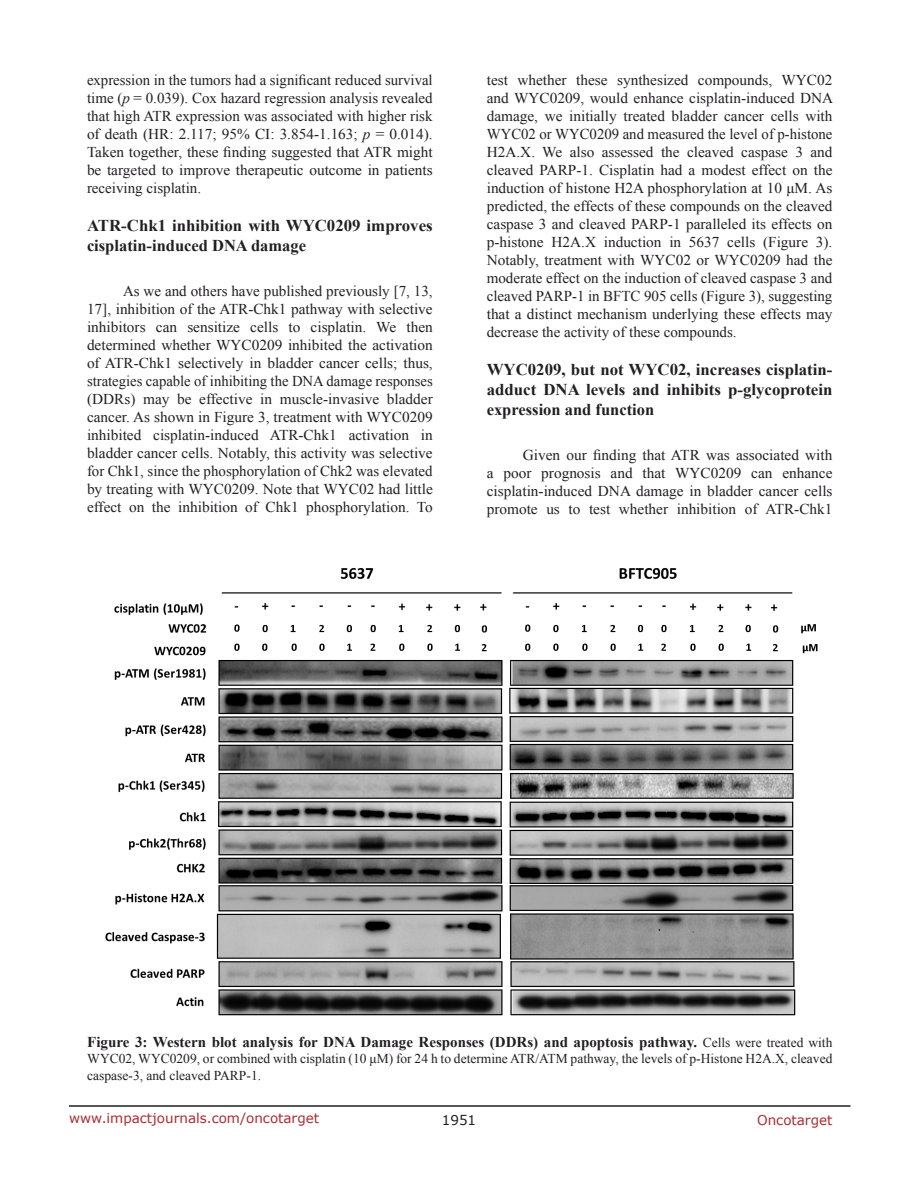
<style>
.page{position:relative;width:918px;height:1188px;background:#fff}
.page>*{position:absolute;margin:0;border:0;box-sizing:border-box;transform-origin:0 0}
.SubHeading{font:700 16.5px/19.8px "Times New Roman";color:#221f22}
.BodyText{font:15px/18px "Times New Roman";color:#221f22;text-align:justify}
.FigureText{font:700 15px "Times New Roman";color:#221f22}
.FigureText-2{font:13.5px/16.2px "Times New Roman";color:#221f22}
.t1{font:13.5px "Verdana";color:#ac2b31}
.t2{font:13.5px "Verdana";color:#221f22}
.s1{font-style:italic}
.s2{font-weight:400;font-size:13.5px}
</style>
<div class="page">
<hr style="left:69px;top:1105px;width:781px;height:2px;background:#231f20">
<img style="left:105px;top:567px;width:713px;height:449px">
<p class="BodyText" style="left:87px;top:71px;width:347px">expression in the tumors had a significant reduced survival time (<span class="s1">p</span> = 0.039). Cox hazard regression analysis revealed that high ATR expression was associated with higher risk of death (HR: 2.117; 95% CI: 3.854-1.163; <span class="s1">p</span> = 0.014).<br>Taken together, these finding suggested that ATR might be targeted to improve therapeutic outcome in patients receiving cisplatin.</p>
<p class="SubHeading" style="left:87px;top:215px;width:347px">ATR-Chk1 inhibition with WYC0209 improves cisplatin-induced DNA damage</p>
<p class="BodyText" style="left:87px;top:282px;width:347px;text-indent:36px">As we and others have published previously [7, 13, 17], inhibition of the ATR-Chk1 pathway with selective inhibitors can sensitize cells to cisplatin. We then determined whether WYC0209 inhibited the activation of ATR-Chk1 selectively in bladder cancer cells; thus, strategies capable of inhibiting the DNA damage responses (DDRs) may be effective in muscle-invasive bladder cancer. As shown in Figure 3, treatment with WYC0209 inhibited cisplatin-induced ATR-Chk1 activation in bladder cancer cells. Notably, this activity was selective for Chk1, since the phosphorylation of Chk2 was elevated by treating with WYC0209. Note that WYC02 had little effect on the inhibition of Chk1 phosphorylation. To</p>
<p class="BodyText" style="left:487px;top:71px;width:348px">test whether these synthesized compounds, WYC02 and WYC0209, would enhance cisplatin-induced DNA damage, we initially treated bladder cancer cells with WYC02 or WYC0209 and measured the level of p-histone H2A.X. We also assessed the cleaved caspase 3 and cleaved PARP-1. Cisplatin had a modest effect on the induction of histone H2A phosphorylation at 10 μM. As predicted, the effects of these compounds on the cleaved caspase 3 and cleaved PARP-1 paralleled its effects on p-histone H2A.X induction in 5637 cells (Figure 3).<br>Notably, treatment with WYC02 or WYC0209 had the moderate effect on the induction of cleaved caspase 3 and cleaved PARP-1 in BFTC 905 cells (Figure 3), suggesting that a distinct mechanism underlying these effects may decrease the activity of these compounds.</p>
<p class="SubHeading" style="left:487px;top:359px;width:347px;text-align:justify">WYC0209, but not WYC02, increases cisplatin&shy;adduct DNA levels and inhibits p-glycoprotein expression and function</p>
<p class="BodyText" style="left:487px;top:446px;width:347px;text-indent:36px">Given our finding that ATR was associated with a poor prognosis and that WYC0209 can enhance cisplatin-induced DNA damage in bladder cancer cells promote us to test whether inhibition of ATR-Chk1</p>
<p class="FigureText" style="left:87px;top:1032px;width:747px">Figure 3: Western blot analysis for DNA Damage Responses (DDRs) and apoptosis pathway. <span class="s2">Cells were treated with</span></p>
<p class="FigureText-2" style="left:87px;top:1051px;width:747px">WYC02, WYC0209, or combined with cisplatin (10 μM) for 24 h to determine ATR/ATM pathway, the levels of p-Histone H2A.X, cleaved caspase-3, and cleaved PARP-1.</p>
<p class="t1" style="left:69px;top:1109px;width:252px">www.impactjournals.com/oncotarget</p>
<p class="t2" style="left:442px;top:1111px;width:36px">1951</p>
<p class="t1" style="left:757px;top:1111px;width:77px">Oncotarget</p>
</div>
